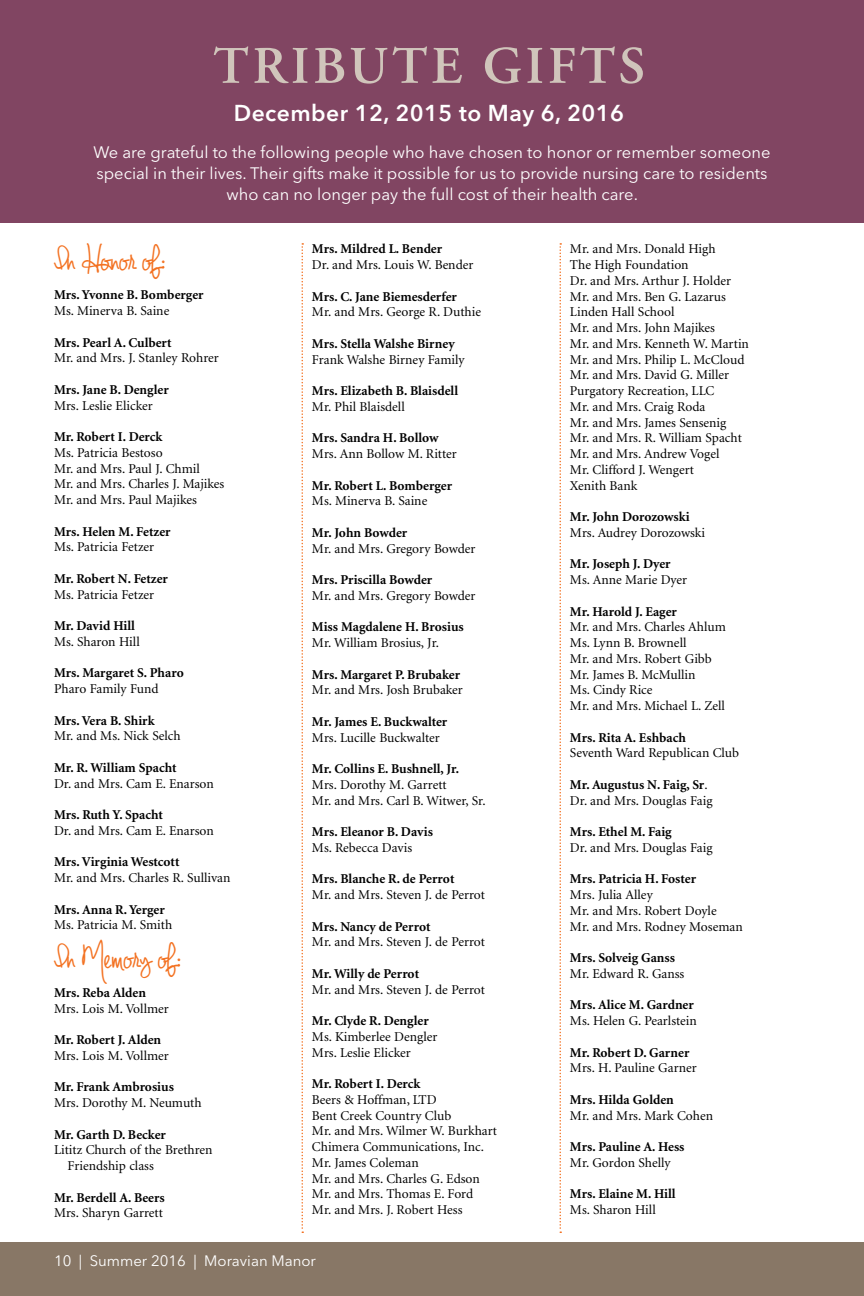
<style>
.page{position:relative;width:864px;height:1296px;background:#fff}
.page>*{position:absolute;margin:0;border:0;box-sizing:border-box;transform-origin:0 0}
.t1{font:600 52.65px "Adobe Garamond";letter-spacing:.07em;color:#d0c5bb}
.t2{font:700 36px "Jennifer Lynne";color:#f37121}
.t3{font:600 22.8px "Avenir Next LT Pro";letter-spacing:.02em;color:#fff}
.t4{font:16.5px/21px "Avenir Next LT Pro";color:#fff;text-align:center}
.t5{font:15px "Avenir Next LT Pro";color:#fff}
.t6{font:13.5px/15.8px "Minion";color:#000}
.t7{font:700 13.5px "Minion";color:#000}
.s1{font-weight:700}
</style>
<div class="page">
<div style="left:0;top:1242px;width:864px;height:54px;background:#876"></div>
<div style="left:0;top:0;width:864px;height:222px;background:#814562"></div>
<svg style="left:302px;top:243px;width:1px;height:990px"></svg>
<svg style="left:560px;top:243px;width:1px;height:990px"></svg>
<h1 class="t1" style="left:213px;top:37px;width:434px">TRIBUTE GIFTS</h1>
<h3 class="t3" style="left:234px;top:99px;width:392px">December 12, 2015 to May 6, 2016</h3>
<p class="t4" style="left:93px;top:142px;width:679px">We are grateful to the following people who have chosen to honor or remember someone special in their lives. Their gifts make it possible for us to provide nursing care to residents who can no longer pay the full cost of their health care.</p>
<h2 class="t2" style="left:54px;top:237px;width:114px">In Honor of:</h2>
<p class="t7" style="left:54px;top:288px;width:151px">Mrs. Yvonne B. Bomberger</p>
<p class="t6" style="left:54px;top:304px;width:117px">Ms. Minerva B. Saine</p>
<p class="t7" style="left:54px;top:335px;width:119px">Mrs. Pearl A. Culbert</p>
<p class="t6" style="left:54px;top:351px;width:166px">Mr. and Mrs. J. Stanley Rohrer</p>
<p class="t7" style="left:54px;top:383px;width:116px">Mrs. Jane B. Dengler</p>
<p class="t6" style="left:54px;top:398px;width:100px">Mrs. Leslie Elicker</p>
<p class="t7" style="left:54px;top:430px;width:110px">Mr. Robert I. Derck</p>
<p class="t6" style="left:54px;top:445px;width:172px">Ms. Patricia Bestoso<br>Mr. and Mrs. Paul J. Chmil<br>Mr. and Mrs. Charles J. Majikes<br>Mr. and Mrs. Paul Majikes</p>
<p class="t7" style="left:54px;top:524px;width:118px">Mrs. Helen M. Fetzer</p>
<p class="t6" style="left:54px;top:540px;width:102px">Ms. Patricia Fetzer</p>
<p class="t7" style="left:54px;top:572px;width:116px">Mr. Robert N. Fetzer</p>
<p class="t6" style="left:54px;top:587px;width:102px">Ms. Patricia Fetzer</p>
<p class="t7" style="left:54px;top:619px;width:83px">Mr. David Hill</p>
<p class="t6" style="left:54px;top:634px;width:87px">Ms. Sharon Hill</p>
<p class="t7" style="left:54px;top:666px;width:131px">Mrs. Margaret S. Pharo</p>
<p class="t6" style="left:54px;top:682px;width:106px">Pharo Family Fund</p>
<p class="t7" style="left:54px;top:713px;width:102px">Mrs. Vera B. Shirk</p>
<p class="t6" style="left:54px;top:729px;width:128px">Mr. and Ms. Nick Selch</p>
<p class="t7" style="left:54px;top:761px;width:124px">Mr. R. William Spacht</p>
<p class="t6" style="left:54px;top:776px;width:161px">Dr. and Mrs. Cam E. Enarson</p>
<p class="t7" style="left:54px;top:808px;width:111px">Mrs. Ruth Y. Spacht</p>
<p class="t6" style="left:54px;top:823px;width:161px">Dr. and Mrs. Cam E. Enarson</p>
<p class="t7" style="left:54px;top:855px;width:127px">Mrs. Virginia Westcott</p>
<p class="t6" style="left:54px;top:871px;width:178px">Mr. and Mrs. Charles R. Sullivan</p>
<p class="t7" style="left:54px;top:902px;width:112px">Mrs. Anna R. Yerger</p>
<p class="t6" style="left:54px;top:918px;width:120px">Ms. Patricia M. Smith</p>
<h2 class="t2" style="left:54px;top:934px;width:129px">In Memory of:</h2>
<p class="t7" style="left:54px;top:986px;width:94px">Mrs. Reba Alden</p>
<p class="t6" style="left:54px;top:1001px;width:116px">Mrs. Lois M. Vollmer</p>
<p class="t7" style="left:54px;top:1033px;width:109px">Mr. Robert J. Alden</p>
<p class="t6" style="left:54px;top:1048px;width:116px">Mrs. Lois M. Vollmer</p>
<p class="t7" style="left:54px;top:1080px;width:121px">Mr. Frank Ambrosius</p>
<p class="t6" style="left:54px;top:1096px;width:149px">Mrs. Dorothy M. Neumuth</p>
<p class="t7" style="left:54px;top:1127px;width:113px">Mr. Garth D. Becker</p>
<p class="t6" style="left:68px;top:1143px;width:146px;text-indent:-14px">Lititz Church of the Brethren<br>Friendship class</p>
<p class="t7" style="left:54px;top:1190px;width:112px">Mr. Berdell A. Beers</p>
<p class="t6" style="left:54px;top:1206px;width:110px">Mrs. Sharyn Garrett</p>
<p class="t7" style="left:312px;top:242px;width:132px">Mrs. Mildred L. Bender</p>
<p class="t6" style="left:312px;top:257px;width:163px">Dr. and Mrs. Louis W. Bender</p>
<p class="t7" style="left:312px;top:289px;width:146px">Mrs. C. Jane Biemesderfer</p>
<p class="t6" style="left:312px;top:305px;width:171px">Mr. and Mrs. George R. Duthie</p>
<p class="t7" style="left:312px;top:337px;width:144px">Mrs. Stella Walshe Birney</p>
<p class="t6" style="left:312px;top:352px;width:154px">Frank Walshe Birney Family</p>
<p class="t7" style="left:312px;top:384px;width:148px">Mrs. Elizabeth B. Blaisdell</p>
<p class="t6" style="left:312px;top:399px;width:94px">Mr. Phil Blaisdell</p>
<p class="t7" style="left:312px;top:431px;width:128px">Mrs. Sandra H. Bollow</p>
<p class="t6" style="left:312px;top:446px;width:146px">Mrs. Ann Bollow M. Ritter</p>
<p class="t7" style="left:312px;top:478px;width:142px">Mr. Robert L. Bomberger</p>
<p class="t6" style="left:312px;top:494px;width:117px">Ms. Minerva B. Saine</p>
<p class="t7" style="left:312px;top:526px;width:97px">Mr. John Bowder</p>
<p class="t6" style="left:312px;top:541px;width:165px">Mr. and Mrs. Gregory Bowder</p>
<p class="t7" style="left:312px;top:573px;width:122px">Mrs. Priscilla Bowder</p>
<p class="t6" style="left:312px;top:588px;width:165px">Mr. and Mrs. Gregory Bowder</p>
<p class="t7" style="left:312px;top:620px;width:153px">Miss Magdalene H. Brosius</p>
<p class="t6" style="left:312px;top:635px;width:129px">Mr. William Brosius, Jr.</p>
<p class="t7" style="left:312px;top:667px;width:150px">Mrs. Margaret P. Brubaker</p>
<p class="t6" style="left:312px;top:683px;width:152px">Mr. and Mrs. Josh Brubaker</p>
<p class="t7" style="left:312px;top:715px;width:137px">Mr. James E. Buckwalter</p>
<p class="t6" style="left:312px;top:730px;width:129px">Mrs. Lucille Buckwalter</p>
<p class="t7" style="left:312px;top:762px;width:149px">Mr. Collins E. Bushnell, Jr.</p>
<p class="t6" style="left:312px;top:777px;width:175px">Mrs. Dorothy M. Garrett<br>Mr. and Mrs. Carl B. Witwer, Sr.</p>
<p class="t7" style="left:312px;top:825px;width:122px">Mrs. Eleanor B. Davis</p>
<p class="t6" style="left:312px;top:840px;width:102px">Ms. Rebecca Davis</p>
<p class="t7" style="left:312px;top:872px;width:144px">Mrs. Blanche R. de Perrot</p>
<p class="t6" style="left:312px;top:887px;width:175px">Mr. and Mrs. Steven J. de Perrot</p>
<p class="t7" style="left:312px;top:919px;width:120px">Mrs. Nancy de Perrot</p>
<p class="t6" style="left:312px;top:935px;width:175px">Mr. and Mrs. Steven J. de Perrot</p>
<p class="t7" style="left:312px;top:967px;width:109px">Mr. Willy de Perrot</p>
<p class="t6" style="left:312px;top:982px;width:175px">Mr. and Mrs. Steven J. de Perrot</p>
<p class="t7" style="left:312px;top:1014px;width:118px">Mr. Clyde R. Dengler</p>
<p class="t6" style="left:312px;top:1029px;width:127px">Ms. Kimberlee Dengler<br>Mrs. Leslie Elicker</p>
<p class="t7" style="left:312px;top:1077px;width:110px">Mr. Robert I. Derck</p>
<p class="t6" style="left:312px;top:1092px;width:187px">Beers &amp; Hoffman, LTD<br>Bent Creek Country Club<br>Mr. and Mrs. Wilmer W. Burkhart<br>Chimera Communications, Inc.<br>Mr. James Coleman<br>Mr. and Mrs. Charles G. Edson<br>Mr. and Mrs. Thomas E. Ford<br>Mr. and Mrs. J. Robert Hess</p>
<p class="t5" style="left:54px;top:1252px;width:264px">10 | Summer 2016 | Moravian Manor</p>
<p class="t6" style="left:570px;top:242px;width:181px">Mr. and Mrs. Donald High<br>The High Foundation<br>Dr. and Mrs. Arthur J. Holder<br>Mr. and Mrs. Ben G. Lazarus<br>Linden Hall School<br>Mr. and Mrs. John Majikes<br>Mr. and Mrs. Kenneth W. Martin<br>Mr. and Mrs. Philip L. McCloud<br>Mr. and Mrs. David G. Miller<br>Purgatory Recreation, LLC<br>Mr. and Mrs. Craig Roda<br>Mr. and Mrs. James Sensenig<br>Mr. and Mrs. R. William Spacht<br>Mr. and Mrs. Andrew Vogel<br>Mr. Clifford J. Wengert<br>Xenith Bank</p>
<p class="t7" style="left:570px;top:510px;width:121px">Mr. John Dorozowski</p>
<p class="t6" style="left:570px;top:525px;width:137px">Mrs. Audrey Dorozowski</p>
<p class="t7" style="left:570px;top:557px;width:102px">Mr. Joseph J. Dyer</p>
<p class="t6" style="left:570px;top:572px;width:119px">Ms. Anne Marie Dyer</p>
<p class="t7" style="left:570px;top:604px;width:108px">Mr. Harold J. Eager</p>
<p class="t6" style="left:570px;top:620px;width:157px">Mr. and Mrs. Charles Ahlum<br>Ms. Lynn B. Brownell<br>Mr. and Mrs. Robert Gibb<br>Mr. James B. McMullin<br>Ms. Cindy Rice<br>Mr. and Mrs. Michael L. Zell</p>
<p class="t7" style="left:570px;top:730px;width:117px">Mrs. Rita A. Eshbach</p>
<p class="t6" style="left:570px;top:746px;width:171px">Seventh Ward Republican Club</p>
<p class="t6" style="left:570px;top:777px;width:144px"><span class="s1">Mr. Augustus N. Faig, Sr</span>.<br>Dr. and Mrs. Douglas Faig</p>
<p class="t7" style="left:570px;top:825px;width:103px">Mrs. Ethel M. Faig</p>
<p class="t6" style="left:570px;top:840px;width:144px">Dr. and Mrs. Douglas Faig</p>
<p class="t7" style="left:570px;top:872px;width:128px">Mrs. Patricia H. Foster</p>
<p class="t6" style="left:570px;top:888px;width:174px">Mrs. Julia Alley<br>Mr. and Mrs. Robert Doyle<br>Mr. and Mrs. Rodney Moseman</p>
<p class="t7" style="left:570px;top:951px;width:107px">Mrs. Solveig Ganss</p>
<p class="t6" style="left:570px;top:966px;width:116px">Mr. Edward R. Ganss</p>
<p class="t7" style="left:570px;top:998px;width:125px">Mrs. Alice M. Gardner</p>
<p class="t6" style="left:570px;top:1014px;width:128px">Ms. Helen G. Pearlstein</p>
<p class="t7" style="left:570px;top:1045px;width:121px">Mr. Robert D. Garner</p>
<p class="t6" style="left:570px;top:1061px;width:128px">Mrs. H. Pauline Garner</p>
<p class="t7" style="left:570px;top:1093px;width:105px">Mrs. Hilda Golden</p>
<p class="t6" style="left:570px;top:1108px;width:145px">Mr. and Mrs. Mark Cohen</p>
<p class="t7" style="left:570px;top:1140px;width:116px">Mrs. Pauline A. Hess</p>
<p class="t6" style="left:570px;top:1155px;width:102px">Mr. Gordon Shelly</p>
<p class="t7" style="left:570px;top:1187px;width:107px">Mrs. Elaine M. Hill</p>
<p class="t6" style="left:570px;top:1203px;width:87px">Ms. Sharon Hill</p>
</div>
